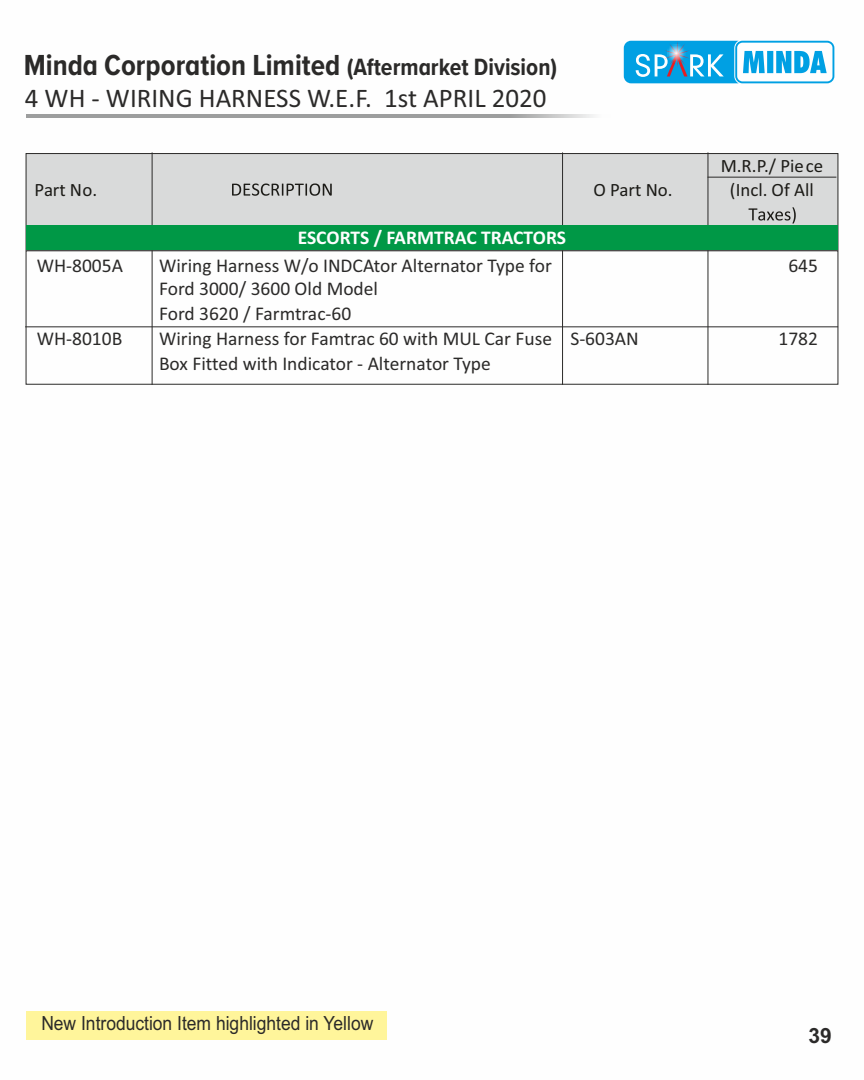
<style>
.page{position:relative;width:864px;height:1080px;background:#fff}
.page>*{position:absolute;margin:0;border:0;box-sizing:border-box;transform-origin:0 0}
.t1{font:700 30px "Proxima Nova A Cond";color:#2b2a29}
.t2{font:27px "Calibri";color:#2b2a29}
.t3{font:700 21px "Arial";color:#2b2a29}
.t4{font:19.5px/24.9px "Calibri";color:#2b2a29}
.t5{font:19.5px "Arial";color:#2b2a29;scale:.9 1}
.t6{font:700 19.5px "Calibri";color:#fefefe}
.t7{font:18.9px "Calibri";color:#1c1b17}
.s1{font-size:24.3px}
</style>
<div class="page">
<hr style="left:26px;top:115px;width:585px;height:3px;background:#9d9e9e">
<svg style="left:735px;top:41px;width:99px;height:42px"></svg>
<div style="left:737px;top:43px;width:95px;height:38px;background:#fefefe;border-radius:5px"></div>
<svg style="left:624px;top:41px;width:203px;height:42px"></svg>
<img style="left:667px;top:45px;width:20px;height:19px">
<div style="left:25px;top:153px;width:814px;height:98px;background:#d9dada"></div>
<div style="left:26px;top:250px;width:812px;height:135px;border:1px solid #2b2a29"></div>
<svg style="left:748px;top:207px;width:48px;height:17px"></svg>
<svg style="left:232px;top:183px;width:100px;height:13px"></svg>
<hr style="left:152px;top:251px;width:1px;height:133px;background:#2b2a29">
<hr style="left:562px;top:251px;width:1px;height:133px;background:#2b2a29">
<hr style="left:707px;top:251px;width:1px;height:133px;background:#2b2a29">
<hr style="left:708px;top:177px;width:128px;height:1px;background:#2b2a29">
<hr style="left:152px;top:153px;width:1px;height:72px;background:#2b2a29">
<hr style="left:707px;top:153px;width:1px;height:72px;background:#2b2a29">
<hr style="left:562px;top:153px;width:1px;height:72px;background:#2b2a29">
<div style="left:26px;top:225px;width:812px;height:25px;background:#009846"></div>
<hr style="left:26px;top:326px;width:812px;height:1px;background:#2b2a29">
<div style="left:27px;top:1011px;width:360px;height:28px;background:#fff59b"></div>
<h1 class="t1" style="left:24px;top:51px;width:535px">Minda Corporation Limited <span class="s1">(Aftermarket Division)</span></h1>
<h2 class="t2" style="left:25px;top:87px;width:523px">4 WH - WIRING HARNESS W.E.F. 1st APRIL 2020</h2>
<p class="t7" style="left:721px;top:158px;width:104px">M.R.P./ Piece</p>
<p class="t7" style="left:34px;top:181px;width:64px">Part No.</p>
<p class="t7" style="left:593px;top:181px;width:81px">O Part No.</p>
<p class="t7" style="left:730px;top:182px;width:85px">(Incl. Of All</p>
<p class="t6" style="left:298px;top:229px;width:270px">ESCORTS / FARMTRAC TRACTORS</p>
<p class="t4" style="left:37px;top:255px;width:88px">WH-8005A</p>
<p class="t4" style="left:159px;top:255px;width:394px">Wiring Harness W/o INDCAtor Alternator Type for</p>
<p class="t4" style="left:788px;top:255px;width:31px">645</p>
<p class="t4" style="left:159px;top:278px;width:221px">Ford 3000/ 3600 Old Model<br>Ford 3620 / Farmtrac-60</p>
<p class="t4" style="left:37px;top:328px;width:87px">WH-8010B</p>
<p class="t4" style="left:159px;top:328px;width:481px">Wiring Harness for Famtrac 60 with MUL Car Fuse S-603AN</p>
<p class="t4" style="left:779px;top:328px;width:41px">1782</p>
<p class="t4" style="left:159px;top:353px;width:333px">Box Fitted with Indicator - Alternator Type</p>
<p class="t5" style="left:41px;top:1016px;width:370px">New Introduction Item highlighted in Yellow</p>
<p class="t3" style="left:808px;top:1028px;width:25px">39</p>
</div>
